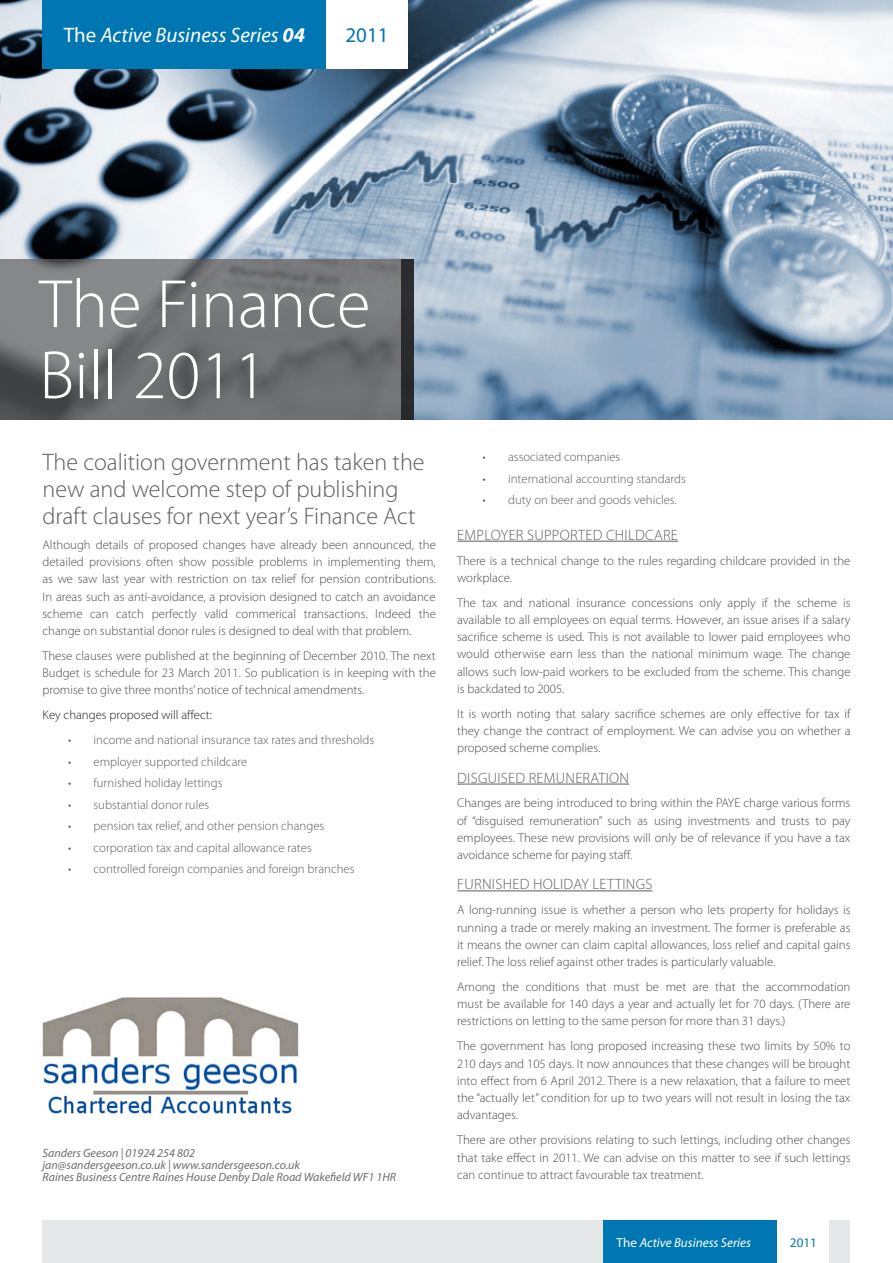
<style>
.page{position:relative;width:893px;height:1263px;background:#fff}
.page>*{position:absolute;margin:0;border:0;box-sizing:border-box;transform-origin:0 0}
.t1{font:300 69px "Myriad Pro";color:#fff}
.Title_paragraph{font:300 24px/27px "Myriad Pro";color:#5c5d5f}
.t2{font:italic 21px "Myriad Pro";color:#fff}
.t3{font:21px "Myriad Pro";color:#0077b3}
.Sub_heading{font:300 15px "Myriad Pro";letter-spacing:.02em;color:#5c5d5f}
.t4{font:italic 13.2px "Myriad Pro";color:#fff}
.t5{font:13.2px "Myriad Pro";color:#0077b3}
.Main_text{font:300 12.75px/17.2px "Myriad Pro";color:#4b4c4d;text-align:justify}
.Bulleted_points{font:300 12.75px "Myriad Pro";color:#5c5d5f}
.Bullet_title{font:300 12.75px "Myriad Pro";color:#231f20}
.t6{font:italic 12px "Myriad Pro";color:#6c6d70}
.s1{font-style:normal}
.s2{font-weight:700}
</style>
<div class="page">
<img style="left:0;top:0;width:893px;height:420px">
<div style="left:43px;top:0;width:283px;height:68px;background:#0077b3"></div>
<div style="left:326px;top:0;width:81px;height:68px;background:#fff"></div>
<div style="left:43px;top:1220px;width:807px;height:43px;background:#e6e7e9"></div>
<div style="left:603px;top:1220px;width:195px;height:43px;background:#0077b3"></div>
<div style="left:778px;top:1219px;width:51px;height:44px;background:#fff"></div>
<hr style="left:457px;top:541px;width:221px;height:1px;background:#5c5d5f">
<hr style="left:457px;top:784px;width:172px;height:1px;background:#5c5d5f">
<hr style="left:457px;top:890px;width:196px;height:1px;background:#5c5d5f">
<svg style="left:0;top:259px;width:401px;height:161px;background:#717274"></svg>
<div style="left:401px;top:259px;width:13px;height:161px;background:#2a2b2c"></div>
<img style="left:43px;top:997px;width:256px;height:116px">
<p class="t2" style="left:64px;top:22px;width:243px"><span class="s1">The</span> Active Business Series <span class="s2">04</span></p>
<p class="t3" style="left:345px;top:22px;width:45px">2011</p>
<p class="t1" style="left:39px;top:266px;width:333px">The Finance</p>
<p class="t1" style="left:39px;top:337px;width:230px">Bill 2011</p>
<p class="Title_paragraph" style="left:43px;top:449px;width:383px">The coalition government has taken the new and welcome step of publishing draft clauses for next year’s Finance Act</p>
<p class="Main_text" style="left:43px;top:536px;width:395px">Although details of proposed changes have already been announced, the detailed provisions often show possible problems in implementing them, as we saw last year with restriction on tax relief for pension contributions.<br>In areas such as anti-avoidance, a provision designed to catch an avoidance scheme can catch perfectly valid commerical transactions. Indeed the change on substantial donor rules is designed to deal with that problem.</p>
<p class="Main_text" style="left:43px;top:647px;width:395px">These clauses were published at the beginning of December 2010. The next Budget is schedule for 23 March 2011. So publication is in keeping with the promise to give three months’ notice of technical amendments.</p>
<p class="Bullet_title" style="left:43px;top:708px;width:171px">Key changes proposed will affect:</p>
<p class="Bulleted_points" style="left:68px;top:733px;width:308px">• income and national insurance tax rates and thresholds</p>
<p class="Bulleted_points" style="left:68px;top:754px;width:181px">• employer supported childcare</p>
<p class="Bulleted_points" style="left:68px;top:776px;width:156px">• furnished holiday lettings</p>
<p class="Bulleted_points" style="left:68px;top:797px;width:143px">• substantial donor rules</p>
<p class="Bulleted_points" style="left:68px;top:819px;width:258px">• pension tax relief, and other pension changes</p>
<p class="Bulleted_points" style="left:68px;top:840px;width:245px">• corporation tax and capital allowance rates</p>
<p class="Bulleted_points" style="left:68px;top:862px;width:288px">• controlled foreign companies and foreign branches</p>
<p class="t6" style="left:43px;top:1146px;width:154px">Sanders Geeson | 01924 254 802</p>
<p class="t6" style="left:43px;top:1158px;width:259px">jan@sandersgeeson.co.uk | www.sandersgeeson.co.uk</p>
<p class="t6" style="left:43px;top:1170px;width:355px">Raines Business Centre Raines House Denby Dale Road Wakefield WF1 1HR</p>
<p class="Bulleted_points" style="left:483px;top:450px;width:139px">• associated companies</p>
<p class="Bulleted_points" style="left:483px;top:472px;width:205px">• international accounting standards</p>
<p class="Bulleted_points" style="left:483px;top:493px;width:196px">• duty on beer and goods vehicles.</p>
<p class="Sub_heading" style="left:457px;top:526px;width:222px">EMPLOYER SUPPORTED CHILDCARE</p>
<p class="Main_text" style="left:457px;top:552px;width:395px">There is a technical change to the rules regarding childcare provided in the workplace.</p>
<p class="Main_text" style="left:457px;top:594px;width:395px">The tax and national insurance concessions only apply if the scheme is available to all employees on equal terms. However, an issue arises if a salary sacrifice scheme is used. This is not available to lower paid employees who would otherwise earn less than the national minimum wage. The change allows such low-paid workers to be excluded from the scheme. This change is backdated to 2005.</p>
<p class="Main_text" style="left:457px;top:705px;width:395px">It is worth noting that salary sacrifice schemes are only effective for tax if they change the contract of employment. We can advise you on whether a proposed scheme complies.</p>
<p class="Sub_heading" style="left:457px;top:769px;width:173px">DISGUISED REMUNERATION</p>
<p class="Main_text" style="left:457px;top:795px;width:395px">Changes are being introduced to bring within the PAYE charge various forms of “disguised remuneration” such as using investments and trusts to pay employees. These new provisions will only be of relevance if you have a tax avoidance scheme for paying staff.</p>
<p class="Sub_heading" style="left:457px;top:876px;width:197px">FURNISHED HOLIDAY LETTINGS</p>
<p class="Main_text" style="left:457px;top:902px;width:395px">A long-running issue is whether a person who lets property for holidays is running a trade or merely making an investment. The former is preferable as it means the owner can claim capital allowances, loss relief and capital gains relief. The loss relief against other trades is particularly valuable.</p>
<p class="Main_text" style="left:457px;top:978px;width:395px">Among the conditions that must be met are that the accommodation must be available for 140 days a year and actually let for 70 days. (There are restrictions on letting to the same person for more than 31 days.)</p>
<p class="Main_text" style="left:457px;top:1038px;width:395px">The government has long proposed increasing these two limits by 50% to 210 days and 105 days. It now announces that these changes will be brought into effect from 6 April 2012. There is a new relaxation, that a failure to meet the “actually let” condition for up to two years will not result in losing the tax advantages.</p>
<p class="Main_text" style="left:457px;top:1131px;width:395px">There are other provisions relating to such lettings, including other changes that take effect in 2011. We can advise on this matter to see if such lettings can continue to attract favourable tax treatment.</p>
<p class="t4" style="left:617px;top:1234px;width:136px"><span class="s1">The</span> Active Business Series</p>
<p class="t5" style="left:790px;top:1234px;width:28px">2011</p>
</div>
